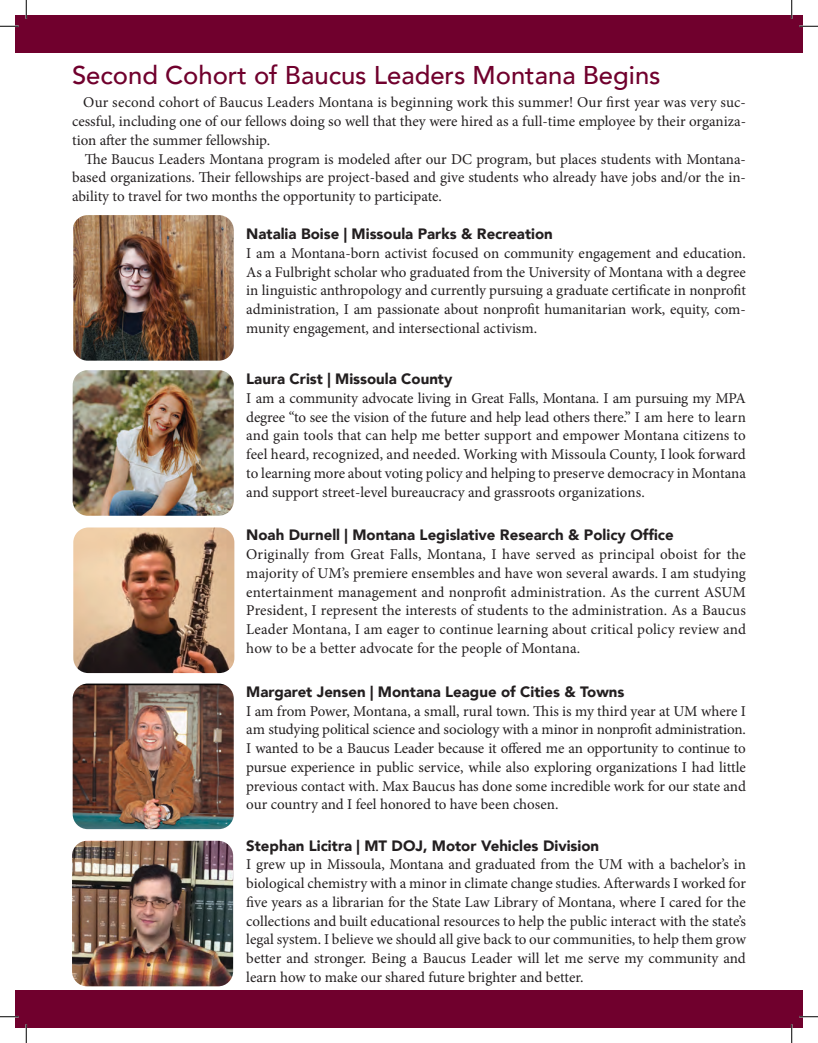
<style>
.page{position:relative;width:818px;height:1043px;background:#fff}
.page>*{position:absolute;margin:0;border:0;box-sizing:border-box;transform-origin:0 0}
.t1{font:500 25.62px "Avenir";color:#70002d}
.t2{font:15px/18.8px "Minion Pro";color:#231f20;text-align:justify}
.t3{font:900 15px "Avenir";color:#231f20}
</style>
<div class="page">
<img style="left:73px;top:215px;width:161px;height:146px">
<img style="left:73px;top:370px;width:161px;height:145px">
<img style="left:73px;top:527px;width:161px;height:146px">
<img style="left:72px;top:840px;width:161px;height:146px">
<img style="left:73px;top:683px;width:161px;height:146px">
<div style="left:15px;top:15px;width:787px;height:38px;background:#70002d"></div>
<div style="left:15px;top:990px;width:787px;height:38px;background:#70002d"></div>
<svg style="left:0;top:25px;width:19px;height:2px"></svg>
<svg style="left:799px;top:25px;width:19px;height:2px"></svg>
<svg style="left:0;top:1015px;width:19px;height:2px"></svg>
<svg style="left:799px;top:1015px;width:19px;height:2px"></svg>
<svg style="left:25px;top:0;width:2px;height:19px"></svg>
<svg style="left:25px;top:1024px;width:2px;height:18px"></svg>
<svg style="left:790px;top:0;width:2px;height:19px"></svg>
<svg style="left:790px;top:1024px;width:2px;height:18px"></svg>
<h1 class="t1" style="left:72px;top:53px;width:590px">Second Cohort of Baucus Leaders Montana Begins</h1>
<p class="t2" style="left:72px;top:93px;width:675px;text-indent:11px">Our second cohort of Baucus Leaders Montana is beginning work this summer! Our first year was very suc&shy;cessful, including one of our fellows doing so well that they were hired as a full-time employee by their organiza&shy;tion after the summer fellowship.</p>
<p class="t2" style="left:72px;top:150px;width:675px;text-indent:13px">The Baucus Leaders Montana program is modeled after our DC program, but places students with Montana&shy;based organizations. Their fellowships are project-based and give students who already have jobs and/or the in&shy;ability to travel for two months the opportunity to participate.</p>
<p class="t3" style="left:246px;top:221px;width:308px">Natalia Boise | Missoula Parks &amp; Recreation</p>
<p class="t2" style="left:246px;top:244px;width:501px">I am a Montana-born activist focused on community engagement and education.<br>As a Fulbright scholar who graduated from the University of Montana with a degree in linguistic anthropology and currently pursuing a graduate certificate in nonprofit administration, I am passionate about nonprofit humanitarian work, equity, com&shy;munity engagement, and intersectional activism.</p>
<p class="t3" style="left:246px;top:366px;width:208px">Laura Crist | Missoula County</p>
<p class="t2" style="left:246px;top:389px;width:501px">I am a community advocate living in Great Falls, Montana. I am pursuing my MPA degree “to see the vision of the future and help lead others there.” I am here to learn and gain tools that can help me better support and empower Montana citizens to feel heard, recognized, and needed. Working with Missoula County, I look forward to learning more about voting policy and helping to preserve democracy in Montana and support street-level bureaucracy and grassroots organizations.</p>
<p class="t3" style="left:246px;top:522px;width:429px">Noah Durnell | Montana Legislative Research &amp; Policy Office</p>
<p class="t2" style="left:246px;top:545px;width:501px">Originally from Great Falls, Montana, I have served as principal oboist for the majority of UM’s premiere ensembles and have won several awards. I am studying entertainment management and nonprofit administration. As the current ASUM President, I represent the interests of students to the administration. As a Baucus Leader Montana, I am eager to continue learning about critical policy review and how to be a better advocate for the people of Montana.</p>
<p class="t3" style="left:246px;top:678px;width:379px">Margaret Jensen | Montana League of Cities &amp; Towns</p>
<p class="t2" style="left:246px;top:701px;width:501px">I am from Power, Montana, a small, rural town. This is my third year at UM where I am studying political science and sociology with a minor in nonprofit administration.<br>I wanted to be a Baucus Leader because it offered me an opportunity to continue to pursue experience in public service, while also exploring organizations I had little previous contact with. Max Baucus has done some incredible work for our state and our country and I feel honored to have been chosen.</p>
<p class="t3" style="left:246px;top:832px;width:354px">Stephan Licitra | MT DOJ, Motor Vehicles Division</p>
<p class="t2" style="left:246px;top:855px;width:501px">I grew up in Missoula, Montana and graduated from the UM with a bachelor’s in biological chemistry with a minor in climate change studies. Afterwards I worked for five years as a librarian for the State Law Library of Montana, where I cared for the collections and built educational resources to help the public interact with the state’s legal system. I believe we should all give back to our communities, to help them grow better and stronger. Being a Baucus Leader will let me serve my community and learn how to make our shared future brighter and better.</p>
</div>
